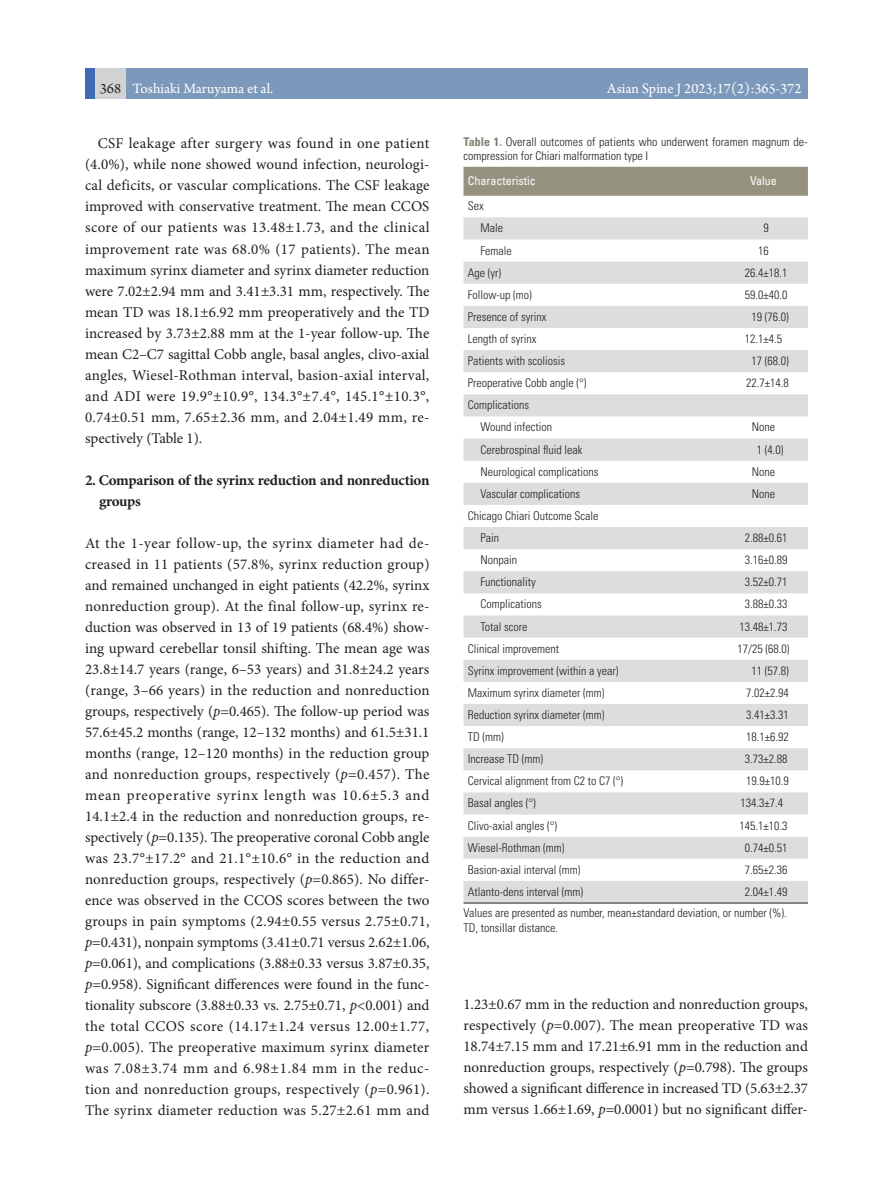
<style>
.page{position:relative;width:893px;height:1191px;background:#fff}
.page>*{position:absolute;margin:0;border:0;box-sizing:border-box;transform-origin:0 0}
.본문_내용_첫문단{font:15px/21px "Minion Pro";color:#231f20;text-align:justify}
.본문_내용{font:15px/21px "Minion Pro";letter-spacing:.02em;color:#231f20;text-align:justify}
.t1{font:15px "Arno Pro";color:#fff}
.본문_중제목{font:700 15px/21px "Minion Pro";letter-spacing:-.02em;color:#231f20}
.표_왼쪽행{font:300 condensed 12px "Univers LT Std";color:#231f20}
.표_본문{font:300 condensed 12px "Univers LT Std";color:#231f20}
.표_그림설명{font:300 condensed 12px/14.4px "Univers LT Std";color:#231f20}
.표_머리행{font:condensed 12px "Univers LT Std";color:#fff}
.s1{color:#231f20}
.s2{font-style:italic}
.s3{font-weight:700;color:#82806e}
</style>
<div class="page">
<div style="left:85px;top:68px;width:58px;height:31px;background:#d1d2d4"></div>
<div style="left:126px;top:68px;width:682px;height:31px;background:#7c98bb"></div>
<div style="left:85px;top:68px;width:10px;height:31px;background:#406ab4"></div>
<div style="left:463px;top:167px;width:345px;height:29px;background:#95937f"></div>
<svg style="left:463px;top:217px;width:345px;height:685px;fill:#e3e4e6"></svg>
<hr style="left:463px;top:902px;width:256px;height:1px;background:#231f20">
<hr style="left:719px;top:902px;width:89px;height:1px;background:#231f20">
<p class="t1" style="left:100px;top:80px;width:175px"><span class="s1">368</span> Toshiaki Maruyama et al.</p>
<p class="t1" style="left:607px;top:80px;width:196px">Asian Spine J 2023;17(2):365-372</p>
<p class="본문_내용" style="left:85px;top:133px;width:346px;text-indent:13px">CSF leakage after surgery was found in one patient (4.0%), while none showed wound infection, neurologi&shy;cal deficits, or vascular complications. The CSF leakage improved with conservative treatment. The mean CCOS score of our patients was 13.48±1.73, and the clinical improvement rate was 68.0% (17 patients). The mean maximum syrinx diameter and syrinx diameter reduction were 7.02±2.94 mm and 3.41±3.31 mm, respectively. The mean TD was 18.1±6.92 mm preoperatively and the TD increased by 3.73±2.88 mm at the 1-year follow-up. The mean C2–C7 sagittal Cobb angle, basal angles, clivo-axial angles, Wiesel-Rothman interval, basion-axial interval, and ADI were 19.9°±10.9°, 134.3°±7.4°, 145.1°±10.3°, 0.74±0.51 mm, 7.65±2.36 mm, and 2.04±1.49 mm, re&shy;spectively (Table 1).</p>
<p class="본문_중제목" style="left:99px;top:469px;width:332px;text-indent:-14px">2. Comparison of the syrinx reduction and nonreduction groups</p>
<p class="본문_내용_첫문단" style="left:85px;top:532px;width:346px">At the 1-year follow-up, the syrinx diameter had de&shy;creased in 11 patients (57.8%, syrinx reduction group) and remained unchanged in eight patients (42.2%, syrinx nonreduction group). At the final follow-up, syrinx re&shy;duction was observed in 13 of 19 patients (68.4%) show&shy;ing upward cerebellar tonsil shifting. The mean age was 23.8±14.7 years (range, 6–53 years) and 31.8±24.2 years (range, 3–66 years) in the reduction and nonreduction groups, respectively (<span class="s2">p</span>=0.465). The follow-up period was 57.6±45.2 months (range, 12–132 months) and 61.5±31.1 months (range, 12–120 months) in the reduction group and nonreduction groups, respectively (<span class="s2">p</span>=0.457). The mean preoperative syrinx length was 10.6±5.3 and 14.1±2.4 in the reduction and nonreduction groups, re&shy;spectively (<span class="s2">p</span>=0.135). The preoperative coronal Cobb angle was 23.7°±17.2° and 21.1°±10.6° in the reduction and nonreduction groups, respectively (<span class="s2">p</span>=0.865). No differ&shy;ence was observed in the CCOS scores between the two groups in pain symptoms (2.94±0.55 versus 2.75±0.71, <span class="s2">p</span>=0.431), nonpain symptoms (3.41±0.71 versus 2.62±1.06, <span class="s2">p</span>=0.061), and complications (3.88±0.33 versus 3.87±0.35, <span class="s2">p</span>=0.958). Significant differences were found in the func&shy;tionality subscore (3.88±0.33 vs. 2.75±0.71, <span class="s2">p</span>&lt;0.001) and the total CCOS score (14.17±1.24 versus 12.00±1.77, <span class="s2">p</span>=0.005). The preoperative maximum syrinx diameter was 7.08±3.74 mm and 6.98±1.84 mm in the reduc&shy;tion and nonreduction groups, respectively (<span class="s2">p</span>=0.961).<br>The syrinx diameter reduction was 5.27±2.61 mm and</p>
<p class="표_그림설명" style="left:463px;top:135px;width:346px"><span class="s3">Table 1.</span> Overall outcomes of patients who underwent foramen magnum de&shy;compression for Chiari malformation type I</p>
<p class="표_머리행" style="left:468px;top:173px;width:69px">Characteristic</p>
<p class="표_머리행" style="left:750px;top:173px;width:28px">Value</p>
<p class="표_왼쪽행" style="left:468px;top:199px;width:17px">Sex</p>
<p class="표_왼쪽행" style="left:480px;top:221px;width:24px">Male</p>
<p class="표_본문" style="left:763px;top:221px;width:7px">9</p>
<p class="표_왼쪽행" style="left:480px;top:243px;width:33px">Female</p>
<p class="표_본문" style="left:758px;top:243px;width:12px">16</p>
<p class="표_왼쪽행" style="left:468px;top:265px;width:35px">Age (yr)</p>
<p class="표_본문" style="left:745px;top:265px;width:44px">26.4±18.1</p>
<p class="표_왼쪽행" style="left:468px;top:287px;width:65px">Follow-up (mo)</p>
<p class="표_본문" style="left:745px;top:287px;width:44px">59.0±40.0</p>
<p class="표_왼쪽행" style="left:468px;top:309px;width:80px">Presence of syrinx</p>
<p class="표_본문" style="left:751px;top:309px;width:39px">19 (76.0)</p>
<p class="표_왼쪽행" style="left:468px;top:331px;width:70px">Length of syrinx</p>
<p class="표_본문" style="left:745px;top:331px;width:39px">12.1±4.5</p>
<p class="표_왼쪽행" style="left:468px;top:354px;width:99px">Patients with scoliosis</p>
<p class="표_본문" style="left:751px;top:354px;width:39px">17 (68.0)</p>
<p class="표_왼쪽행" style="left:468px;top:376px;width:120px">Preoperative Cobb angle (°)</p>
<p class="표_본문" style="left:746px;top:376px;width:44px">22.7±14.8</p>
<p class="표_왼쪽행" style="left:468px;top:398px;width:63px">Complications</p>
<p class="표_왼쪽행" style="left:480px;top:420px;width:73px">Wound infection</p>
<p class="표_본문" style="left:752px;top:420px;width:25px">None</p>
<p class="표_왼쪽행" style="left:480px;top:442px;width:103px">Cerebrospinal fluid leak</p>
<p class="표_본문" style="left:757px;top:442px;width:28px">1 (4.0)</p>
<p class="표_왼쪽행" style="left:480px;top:464px;width:119px">Neurological complications</p>
<p class="표_본문" style="left:752px;top:464px;width:25px">None</p>
<p class="표_왼쪽행" style="left:480px;top:486px;width:101px">Vascular complications</p>
<p class="표_본문" style="left:752px;top:486px;width:25px">None</p>
<p class="표_왼쪽행" style="left:468px;top:508px;width:132px">Chicago Chiari Outcome Scale</p>
<p class="표_왼쪽행" style="left:480px;top:530px;width:20px">Pain</p>
<p class="표_본문" style="left:745px;top:530px;width:44px">2.88±0.61</p>
<p class="표_왼쪽행" style="left:480px;top:553px;width:38px">Nonpain</p>
<p class="표_본문" style="left:745px;top:553px;width:44px">3.16±0.89</p>
<p class="표_왼쪽행" style="left:480px;top:575px;width:57px">Functionality</p>
<p class="표_본문" style="left:745px;top:575px;width:44px">3.52±0.71</p>
<p class="표_왼쪽행" style="left:480px;top:597px;width:63px">Complications</p>
<p class="표_본문" style="left:745px;top:597px;width:44px">3.88±0.33</p>
<p class="표_왼쪽행" style="left:480px;top:619px;width:49px">Total score</p>
<p class="표_본문" style="left:739px;top:619px;width:49px">13.48±1.73</p>
<p class="표_왼쪽행" style="left:468px;top:641px;width:93px">Clinical improvement</p>
<p class="표_본문" style="left:737px;top:641px;width:53px">17/25 (68.0)</p>
<p class="표_왼쪽행" style="left:468px;top:663px;width:152px">Syrinx improvement (within a year)</p>
<p class="표_본문" style="left:751px;top:663px;width:39px">11 (57.8)</p>
<p class="표_왼쪽행" style="left:468px;top:685px;width:138px">Maximum syrinx diameter (mm)</p>
<p class="표_본문" style="left:746px;top:685px;width:44px">7.02±2.94</p>
<p class="표_왼쪽행" style="left:468px;top:707px;width:138px">Reduction syrinx diameter (mm)</p>
<p class="표_본문" style="left:746px;top:707px;width:44px">3.41±3.31</p>
<p class="표_왼쪽행" style="left:468px;top:729px;width:37px">TD (mm)</p>
<p class="표_본문" style="left:746px;top:729px;width:44px">18.1±6.92</p>
<p class="표_왼쪽행" style="left:468px;top:752px;width:77px">Increase TD (mm)</p>
<p class="표_본문" style="left:745px;top:752px;width:44px">3.73±2.88</p>
<p class="표_왼쪽행" style="left:468px;top:774px;width:157px">Cervical alignment from C2 to C7 (°)</p>
<p class="표_본문" style="left:746px;top:774px;width:44px">19.9±10.9</p>
<p class="표_왼쪽행" style="left:468px;top:796px;width:70px">Basal angles (°)</p>
<p class="표_본문" style="left:740px;top:796px;width:44px">134.3±7.4</p>
<p class="표_왼쪽행" style="left:468px;top:818px;width:91px">Clivo-axial angles (°)</p>
<p class="표_본문" style="left:739px;top:818px;width:49px">145.1±10.3</p>
<p class="표_왼쪽행" style="left:468px;top:840px;width:98px">Wiesel-Rothman (mm)</p>
<p class="표_본문" style="left:745px;top:840px;width:44px">0.74±0.51</p>
<p class="표_왼쪽행" style="left:468px;top:862px;width:114px">Basion-axial interval (mm)</p>
<p class="표_본문" style="left:745px;top:862px;width:44px">7.65±2.36</p>
<p class="표_왼쪽행" style="left:468px;top:884px;width:117px">Atlanto-dens interval (mm)</p>
<p class="표_본문" style="left:745px;top:884px;width:44px">2.04±1.49</p>
<p class="표_그림설명" style="left:463px;top:906px;width:325px">Values are presented as number, mean±standard deviation, or number (%).</p>
<p class="표_그림설명" style="left:463px;top:920px;width:96px">TD, tonsillar distance.</p>
<p class="본문_내용_첫문단" style="left:463px;top:994px;width:346px">1.23±0.67 mm in the reduction and nonreduction groups, respectively (<span class="s2">p</span>=0.007). The mean preoperative TD was 18.74±7.15 mm and 17.21±6.91 mm in the reduction and nonreduction groups, respectively (<span class="s2">p</span>=0.798). The groups showed a significant difference in increased TD (5.63±2.37 mm versus 1.66±1.69, <span class="s2">p</span>=0.0001) but no significant differ-</p>
</div>
